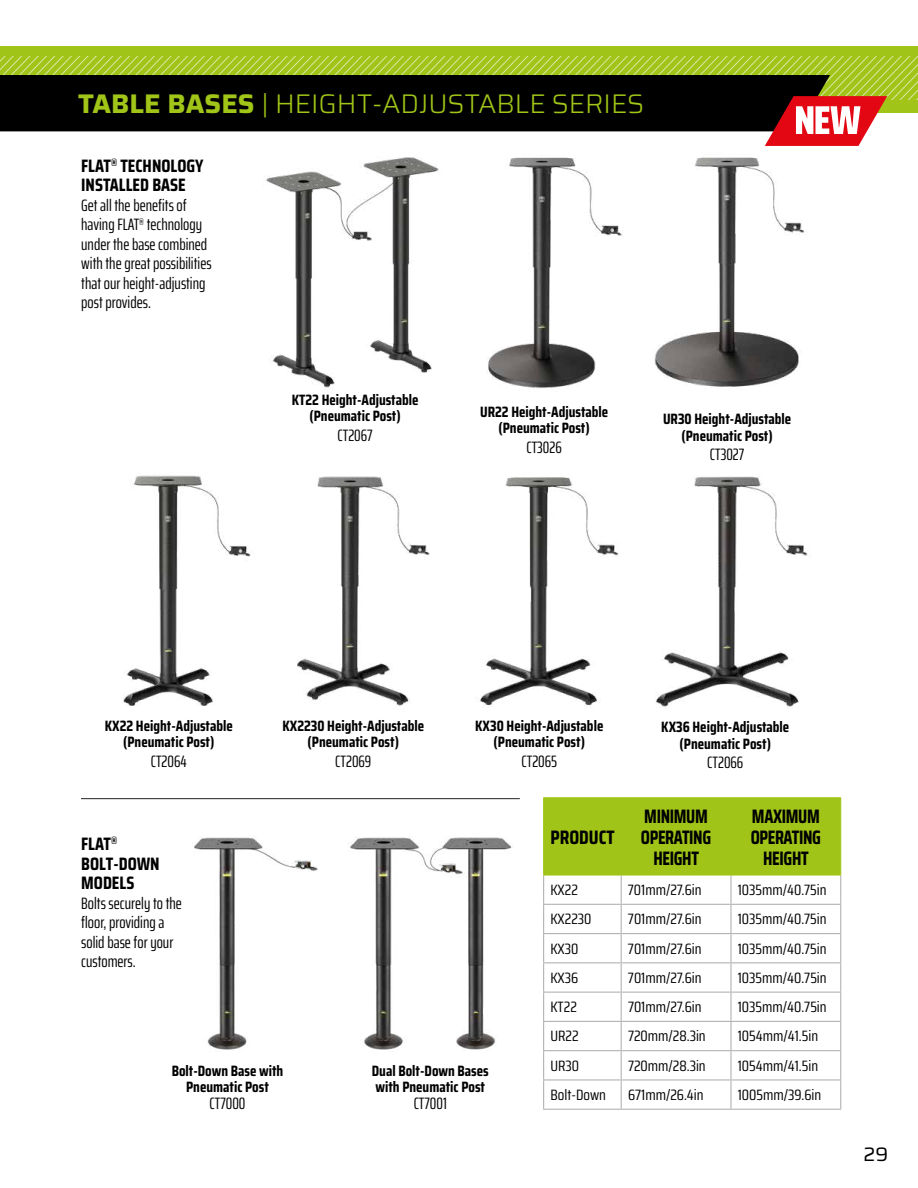
<style>
.page{position:relative;width:918px;height:1188px;background:#fff}
.page>*{position:absolute;margin:0;border:0;box-sizing:border-box;transform-origin:0 0}
.t1{font:300 27px "Saira";color:#a0c518}
.t2{font:700 19.5px/21px "Saira Condensed";letter-spacing:-.02em;color:#000;text-align:center;scale:.93 1}
.t3{font:700 19.5px "Saira Condensed";color:#000}
.t4{font:19.5px "Saira";color:#000}
.t5{font:700 18px/19.5px "Saira Condensed";color:#000}
.t6{font:extra-condensed 16.5px/19.5px "Saira";color:#000}
.t7{font:700 15px/16.5px "Saira Condensed";color:#000;text-align:center}
.t8{font:15px "Saira Condensed";color:#000}
.s1{font-weight:700}
</style>
<div class="page">
<hr style="left:81px;top:798px;width:439px;height:1px;background:#3c3c3b">
<img style="left:194px;top:836px;width:318px;height:214px">
<svg style="left:543px;top:798px;width:298px;height:311px"></svg>
<hr style="left:543px;top:1109px;width:78px;height:1px;background:#b5b2b2">
<hr style="left:621px;top:1109px;width:110px;height:1px;background:#b5b2b2">
<hr style="left:731px;top:1109px;width:110px;height:1px;background:#b5b2b2">
<hr style="left:543px;top:797px;width:78px;height:1px;background:#a0c518">
<hr style="left:543px;top:798px;width:1px;height:77px;background:#a0c518">
<hr style="left:621px;top:797px;width:110px;height:1px;background:#a0c518">
<hr style="left:731px;top:797px;width:110px;height:1px;background:#a0c518">
<hr style="left:731px;top:798px;width:1px;height:77px;background:#a0c518">
<hr style="left:840px;top:798px;width:1px;height:77px;background:#a0c518">
<hr style="left:543px;top:875px;width:78px;height:1px;background:#a0c518">
<hr style="left:621px;top:875px;width:110px;height:1px;background:#a0c518">
<hr style="left:731px;top:875px;width:110px;height:1px;background:#a0c518">
<div style="left:0;top:46px;width:918px;height:67px;background:#a0c518"></div>
<img style="left:266px;top:157px;width:173px;height:234px">
<img style="left:487px;top:157px;width:135px;height:232px">
<img style="left:654px;top:157px;width:150px;height:230px">
<img style="left:123px;top:475px;width:128px;height:231px">
<img style="left:297px;top:476px;width:133px;height:230px">
<img style="left:480px;top:477px;width:139px;height:229px">
<img style="left:655px;top:476px;width:153px;height:231px">
<svg style="left:0;top:57px;width:918px;height:89px"></svg>
<h1 class="t1" style="left:78px;top:84px;width:568px"><span class="s1">TABLE BASES</span> | HEIGHT-ADJUSTABLE SERIES</h1>
<p class="t5" style="left:81px;top:156px;width:124px">FLAT<sup>®</sup> TECHNOLOGY<br>INSTALLED BASE</p>
<p class="t6" style="left:81px;top:195px;width:132px">Get all the benefits of having FLAT<sup>®</sup> technology under the base combined with the great possibilities that our height-adjusting post provides.</p>
<p class="t7" style="left:292px;top:391px;width:128px">KT22 Height-Adjustable (Pneumatic Post)</p>
<p class="t6" style="left:338px;top:425px;width:37px">CT2067</p>
<p class="t7" style="left:480px;top:403px;width:129px">UR22 Height-Adjustable (Pneumatic Post)</p>
<p class="t6" style="left:526px;top:437px;width:37px">CT3026</p>
<p class="t7" style="left:663px;top:411px;width:130px">UR30 Height-Adjustable (Pneumatic Post)</p>
<p class="t6" style="left:710px;top:444px;width:36px">CT3027</p>
<p class="t7" style="left:105px;top:717px;width:129px">KX22 Height-Adjustable (Pneumatic Post)</p>
<p class="t6" style="left:151px;top:751px;width:38px">CT2064</p>
<p class="t7" style="left:283px;top:717px;width:143px">KX2230 Height-Adjustable (Pneumatic Post)</p>
<p class="t6" style="left:335px;top:751px;width:38px">CT2069</p>
<p class="t7" style="left:475px;top:717px;width:130px">KX30 Height-Adjustable (Pneumatic Post)</p>
<p class="t6" style="left:522px;top:751px;width:37px">CT2065</p>
<p class="t7" style="left:661px;top:719px;width:130px">KX36 Height-Adjustable (Pneumatic Post)</p>
<p class="t6" style="left:707px;top:752px;width:38px">CT2066</p>
<p class="t5" style="left:81px;top:834px;width:80px">FLAT<sup>®<br></sup>BOLT-DOWN<br>MODELS</p>
<p class="t6" style="left:81px;top:893px;width:102px">Bolts securely to the floor, providing a solid base for your customers.</p>
<p class="t7" style="left:172px;top:1062px;width:113px">Bolt-Down Base with<br>Pneumatic Post</p>
<p class="t6" style="left:210px;top:1093px;width:37px">CT7000</p>
<p class="t7" style="left:372px;top:1062px;width:118px;text-align:left">Dual Bolt-Down Bases with Pneumatic Post</p>
<p class="t6" style="left:414px;top:1093px;width:35px">CT7001</p>
<h2 class="t3" style="left:550px;top:823px;width:66px">PRODUCT</h2>
<h2 class="t2" style="left:641px;top:806px;width:77px">MINIMUM<br>OPERATING<br>HEIGHT</h2>
<h2 class="t2" style="left:751px;top:806px;width:77px">MAXIMUM<br>OPERATING<br>HEIGHT</h2>
<p class="t8" style="left:550px;top:879px;width:29px">KX22</p>
<p class="t8" style="left:628px;top:879px;width:75px">701mm/27.6in</p>
<p class="t8" style="left:738px;top:879px;width:90px">1035mm/40.75in</p>
<p class="t8" style="left:550px;top:908px;width:43px">KX2230</p>
<p class="t8" style="left:628px;top:908px;width:75px">701mm/27.6in</p>
<p class="t8" style="left:738px;top:908px;width:90px">1035mm/40.75in</p>
<p class="t8" style="left:550px;top:937px;width:30px">KX30</p>
<p class="t8" style="left:628px;top:937px;width:75px">701mm/27.6in</p>
<p class="t8" style="left:738px;top:937px;width:90px">1035mm/40.75in</p>
<p class="t8" style="left:550px;top:967px;width:29px">KX36</p>
<p class="t8" style="left:628px;top:967px;width:75px">701mm/27.6in</p>
<p class="t8" style="left:738px;top:967px;width:90px">1035mm/40.75in</p>
<p class="t8" style="left:550px;top:996px;width:28px">KT22</p>
<p class="t8" style="left:628px;top:996px;width:75px">701mm/27.6in</p>
<p class="t8" style="left:738px;top:996px;width:90px">1035mm/40.75in</p>
<p class="t8" style="left:550px;top:1025px;width:30px">UR22</p>
<p class="t8" style="left:628px;top:1025px;width:79px">720mm/28.3in</p>
<p class="t8" style="left:738px;top:1025px;width:82px">1054mm/41.5in</p>
<p class="t8" style="left:550px;top:1054px;width:30px">UR30</p>
<p class="t8" style="left:628px;top:1054px;width:79px">720mm/28.3in</p>
<p class="t8" style="left:738px;top:1054px;width:82px">1054mm/41.5in</p>
<p class="t8" style="left:550px;top:1084px;width:57px">Bolt-Down</p>
<p class="t8" style="left:628px;top:1084px;width:77px">671mm/26.4in</p>
<p class="t8" style="left:738px;top:1084px;width:85px">1005mm/39.6in</p>
<h2 class="t4" style="left:864px;top:1139px;width:26px">29</h2>
</div>
